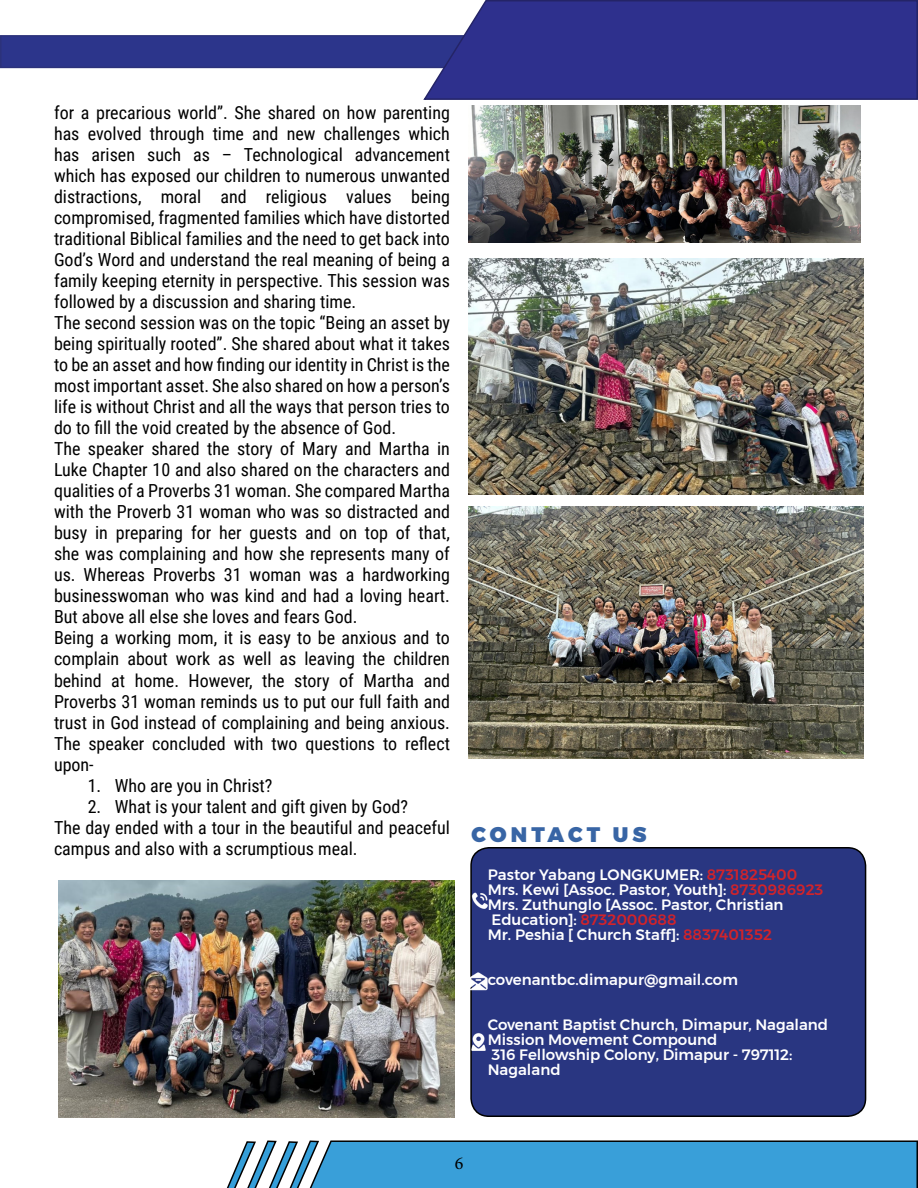
<style>
.page{position:relative;width:918px;height:1188px;background:#fff}
.page>*{position:absolute;margin:0;border:0;box-sizing:border-box;transform-origin:0 0}
.t1{font:900 21px "Gontserrat";letter-spacing:.2em;color:#3865a5}
.t2{font:18px/21px "Roboto Condensed";color:#000}
.t3{font:18px "Minion Pro";color:#000}
.t4{font:500 15px/15px "Gontserrat";color:#fff}
.s1{color:#d2232a}
</style>
<div class="page">
<div style="left:0;top:35px;width:477px;height:33px;background:#2c358b;border:2px solid #2c327b"></div>
<svg style="left:422px;top:0;width:496px;height:100px"></svg>
<svg style="left:227px;top:1140px;width:691px;height:48px"></svg>
<img style="left:58px;top:880px;width:396px;height:237px">
<img style="left:468px;top:258px;width:396px;height:237px">
<img style="left:468px;top:106px;width:392px;height:137px">
<div style="left:471px;top:848px;width:395px;height:268px;background:#293681;border-radius:18px"></div>
<div style="left:470px;top:847px;width:396px;height:270px;border:2px solid #000;border-radius:18px"></div>
<img style="left:472px;top:892px;width:16px;height:17px">
<img style="left:470px;top:972px;width:18px;height:20px">
<img style="left:472px;top:1033px;width:14px;height:18px">
<img style="left:468px;top:507px;width:396px;height:251px">
<p class="t2" style="left:54px;top:102px;width:398px">for a precarious world”. She shared on how parenting has evolved through time and new challenges which has arisen such as – Technological advancement which has exposed our children to numerous unwanted distractions, moral and religious values being compromised, fragmented families which have distorted traditional Biblical families and the need to get back into God’s Word and understand the real meaning of being a family keeping eternity in perspective. This session was followed by a discussion and sharing time.<br>The second session was on the topic “Being an asset by being spiritually rooted”. She shared about what it takes to be an asset and how finding our identity in Christ is the most important asset. She also shared on how a person’s life is without Christ and all the ways that person tries to do to fill the void created by the absence of God.<br>The speaker shared the story of Mary and Martha in Luke Chapter 10 and also shared on the characters and qualities of a Proverbs 31 woman. She compared Martha with the Proverb 31 woman who was so distracted and busy in preparing for her guests and on top of that, she was complaining and how she represents many of us. Whereas Proverbs 31 woman was a hardworking businesswoman who was kind and had a loving heart.<br>But above all else she loves and fears God.<br>Being a working mom, it is easy to be anxious and to complain about work as well as leaving the children behind at home. However, the story of Martha and Proverbs 31 woman reminds us to put our full faith and trust in God instead of complaining and being anxious.<br>The speaker concluded with two questions to reflect upon-</p>
<p class="t2" style="left:88px;top:774px;width:186px">1. Who are you in Christ?</p>
<p class="t2" style="left:54px;top:795px;width:397px;text-indent:34px">2. What is your talent and gift given by God?<br>The day ended with a tour in the beautiful and peaceful campus and also with a scrumptious meal.</p>
<p class="t1" style="left:472px;top:818px;width:176px">CONTACT US</p>
<p class="t4" style="left:488px;top:867px;width:337px">Pastor Yabang LONGKUMER: <span class="s1">8731825400<br></span>Mrs. Kewi [Assoc. Pastor, Youth]: <span class="s1">8730986923<br></span>Mrs. Zuthunglo [Assoc. Pastor, Christian Education]: <span class="s1">8732000688<br></span>Mr. Peshia [ Church Staff]: <span class="s1">8837401352</span></p>
<p class="t4" style="left:488px;top:972px;width:252px">covenantbc.dimapur@gmail.com</p>
<p class="t4" style="left:488px;top:1017px;width:342px">Covenant Baptist Church, Dimapur, Nagaland<br>Mission Movement Compound<br>316 Fellowship Colony, Dimapur - 797112:<br>Nagaland</p>
<p class="t3" style="left:455px;top:1151px;width:10px">6</p>
</div>
